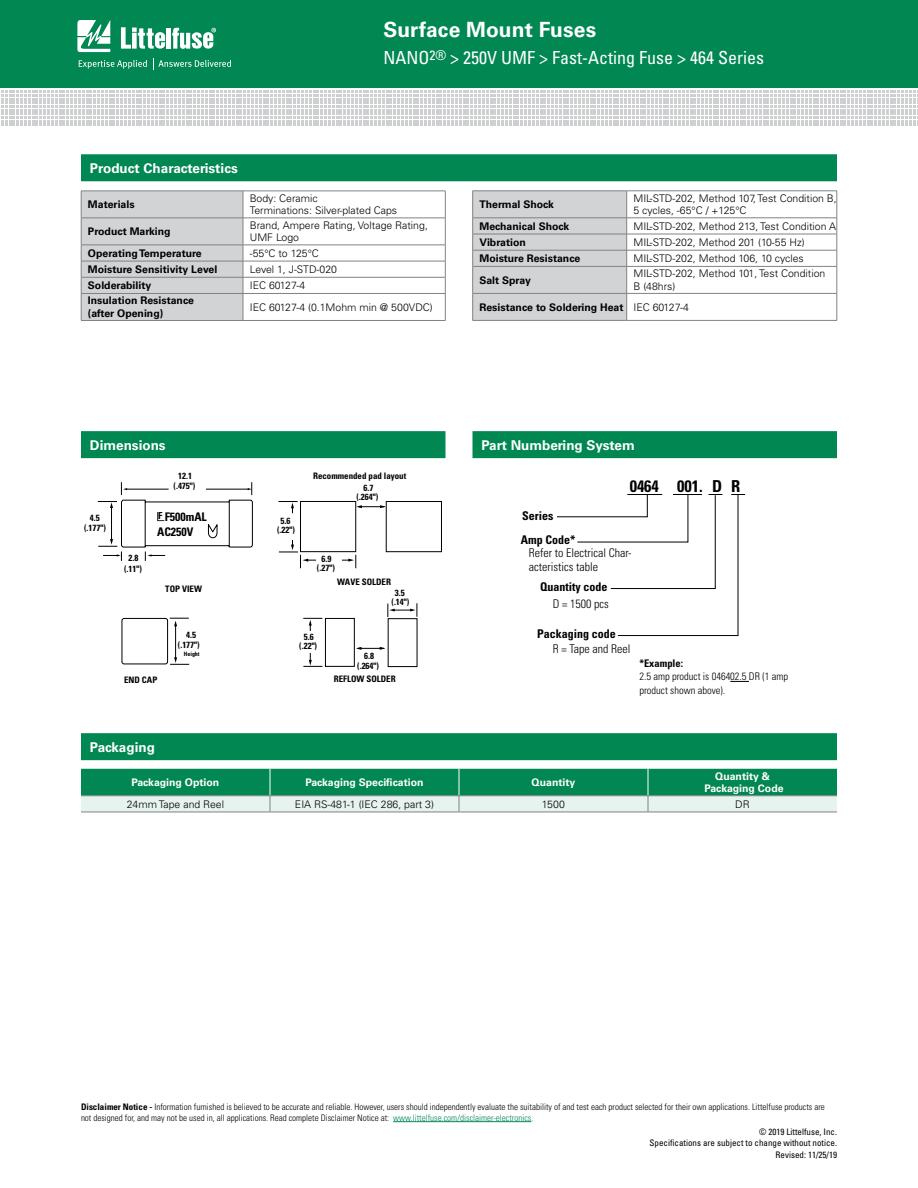
<style>
.page{position:relative;width:918px;height:1188px;background:#fff}
.page>*{position:absolute;margin:0;border:0;box-sizing:border-box;transform-origin:0 0}
.t1{font:700 21px "Univers LT Std";letter-spacing:.005em;color:#fff}
.t2{font:condensed 18px "Univers LT Std";color:#fff}
.t3{font:700 condensed 16.5px "Univers LT Std";color:#000}
.t4{font:700 13.5px "Univers LT Std";color:#fff}
.t5{font:300 condensed 12px/14.4px "Univers LT Std";color:#000}
.t6{font:700 condensed 12px/24.5px "Univers LT Std";color:#000}
.t7{font:700 condensed 11.85px "Univers LT Std";color:#000}
.t8{font:300 10.5px/12.6px "Univers LT Std";color:#000}
.t9{font:700 10.5px/12.6px "Univers LT Std";color:#000}
.t10{font:700 10.5px/12.6px "Univers LT Std";color:#fff;text-align:center}
.t11{font:300 condensed 10.5px/13.5px "Univers LT Std";color:#000}
.t12{font:700 condensed 10.5px "Univers LT Std";color:#000}
.t13{font:700 condensed 9.6px "Univers LT Std";color:#000}
.t14{font:300 condensed 9px/10.8px "Univers LT Std";color:#000}
.t15{font:condensed 9px/10.8px "Univers LT Std";color:#000;text-align:right}
.t16{font:700 condensed 8.85px/9.4px "Univers LT Std";color:#000;text-align:center}
.t17{font:700 condensed 6px "Univers LT Std";color:#000}
.s1{font-weight:300}
.s2{font-weight:700}
.s3{color:#008752}
.s4{color:#32825b}
</style>
<div class="page">
<div style="left:0;top:0;width:918px;height:88px;background:#008752"></div>
<svg style="left:1px;top:91px;width:917px;height:35px"></svg>
<svg style="left:77px;top:20px;width:33px;height:32px"></svg>
<hr style="left:167px;top:28px;width:4px;height:21px;background:#fff">
<svg style="left:172px;top:28px;width:44px;height:21px"></svg>
<svg style="left:121px;top:27px;width:44px;height:22px"></svg>
<svg style="left:79px;top:60px;width:68px;height:9px"></svg>
<svg style="left:153px;top:58px;width:78px;height:11px"></svg>
<hr style="left:243px;top:191px;width:203px;height:1px;background:#808285">
<hr style="left:243px;top:218px;width:203px;height:1px;background:#808285">
<hr style="left:243px;top:245px;width:203px;height:1px;background:#808285">
<hr style="left:243px;top:261px;width:203px;height:1px;background:#808285">
<hr style="left:243px;top:277px;width:203px;height:1px;background:#808285">
<hr style="left:243px;top:293px;width:203px;height:1px;background:#808285">
<svg style="left:81px;top:191px;width:163px;height:129px;background:#cccecf"></svg>
<svg style="left:445px;top:191px;width:1px;height:129px"></svg>
<hr style="left:81px;top:320px;width:162px;height:1px;background:#808285">
<hr style="left:243px;top:320px;width:203px;height:1px;background:#808285">
<hr style="left:627px;top:191px;width:210px;height:1px;background:#808285">
<hr style="left:627px;top:218px;width:210px;height:1px;background:#808285">
<hr style="left:627px;top:234px;width:210px;height:1px;background:#808285">
<hr style="left:627px;top:250px;width:210px;height:1px;background:#808285">
<hr style="left:627px;top:266px;width:210px;height:1px;background:#808285">
<hr style="left:627px;top:293px;width:210px;height:1px;background:#808285">
<svg style="left:472px;top:191px;width:155px;height:129px;background:#cccecf"></svg>
<svg style="left:837px;top:191px;width:1px;height:129px"></svg>
<hr style="left:472px;top:320px;width:155px;height:1px;background:#808285">
<hr style="left:627px;top:320px;width:210px;height:1px;background:#808285">
<div style="left:81px;top:154px;width:756px;height:27px;background:#008752"></div>
<div style="left:81px;top:431px;width:365px;height:27px;background:#008752"></div>
<div style="left:81px;top:733px;width:756px;height:27px;background:#008752"></div>
<div style="left:472px;top:431px;width:365px;height:27px;background:#008752"></div>
<svg style="left:81px;top:769px;width:756px;height:43px;background:#56ad8b"></svg>
<hr style="left:81px;top:812px;width:189px;height:1px;background:#808285">
<hr style="left:270px;top:812px;width:189px;height:1px;background:#808285">
<hr style="left:459px;top:812px;width:189px;height:1px;background:#808285">
<hr style="left:648px;top:812px;width:189px;height:1px;background:#808285">
<svg style="left:557px;top:494px;width:188px;height:142px"></svg>
<svg style="left:730px;top:681px;width:19px;height:1px"></svg>
<div style="left:122px;top:618px;width:46px;height:46px;border:1px solid #000;border-radius:2px"></div>
<svg style="left:98px;top:482px;width:155px;height:79px"></svg>
<hr style="left:175px;top:625px;width:1px;height:33px;background:#000">
<svg style="left:170px;top:618px;width:19px;height:8px"></svg>
<svg style="left:170px;top:657px;width:19px;height:8px"></svg>
<svg style="left:278px;top:501px;width:164px;height:67px"></svg>
<hr style="left:316px;top:558px;width:26px;height:4px;background:#fff">
<div style="left:290px;top:514px;width:5px;height:26px;background:#fff"></div>
<svg style="left:303px;top:603px;width:115px;height:64px"></svg>
<hr style="left:393px;top:1121px;width:138px;height:1px;background:#008752">
<p class="t4" style="left:90px;top:161px;width:149px">Product Characteristics</p>
<h1 class="t1" style="left:383px;top:17px;width:214px">Surface Mount Fuses</h1>
<h2 class="t2" style="left:383px;top:46px;width:382px">NANO<sup>2®</sup> &gt; 250V UMF &gt; Fast-Acting Fuse &gt; 464 Series</h2>
<p class="t9" style="left:88px;top:198px;width:48px">Materials</p>
<p class="t8" style="left:250px;top:192px;width:149px">Body: Ceramic<br>Terminations: Silver-plated Caps</p>
<p class="t9" style="left:88px;top:225px;width:84px">Product Marking</p>
<p class="t8" style="left:250px;top:219px;width:180px">Brand, Ampere Rating, Voltage Rating,<br>UMF Logo</p>
<p class="t9" style="left:88px;top:247px;width:115px">Operating Temperature</p>
<p class="t8" style="left:250px;top:247px;width:71px">-55°C to 125°C</p>
<p class="t9" style="left:88px;top:263px;width:131px">Moisture Sensitivity Level</p>
<p class="t8" style="left:250px;top:263px;width:89px">Level 1, J-STD-020</p>
<p class="t9" style="left:88px;top:279px;width:65px">Solderability</p>
<p class="t8" style="left:250px;top:279px;width:57px">IEC 60127-4</p>
<p class="t9" style="left:88px;top:295px;width:108px">Insulation Resistance (after Opening)</p>
<p class="t8" style="left:250px;top:301px;width:185px">IEC 60127-4 (0.1Mohm min @ 500VDC)</p>
<p class="t9" style="left:479px;top:198px;width:76px">Thermal Shock</p>
<p class="t8" style="left:633px;top:192px;width:205px">MIL-STD-202, Method 107, Test Condition B,<br>5 cycles, -65°C / +125°C</p>
<p class="t9" style="left:479px;top:220px;width:92px">Mechanical Shock</p>
<p class="t8" style="left:633px;top:220px;width:204px">MIL-STD-202, Method 213, Test Condition A</p>
<p class="t9" style="left:479px;top:236px;width:48px">Vibration</p>
<p class="t8" style="left:633px;top:236px;width:173px">MIL-STD-202, Method 201 (10-55 Hz)</p>
<p class="t9" style="left:479px;top:252px;width:103px">Moisture Resistance</p>
<p class="t8" style="left:633px;top:252px;width:172px">MIL-STD-202, Method 106, 10 cycles</p>
<p class="t9" style="left:479px;top:274px;width:53px">Salt Spray</p>
<p class="t8" style="left:633px;top:267px;width:194px">MIL-STD-202, Method 101, Test Condition<br>B (48hrs)</p>
<p class="t9" style="left:479px;top:301px;width:211px">Resistance to Soldering Heat <span class="s1">IEC 60127-4</span></p>
<p class="t4" style="left:90px;top:438px;width:77px">Dimensions</p>
<p class="t4" style="left:481px;top:438px;width:155px">Part Numbering System</p>
<p class="t16" style="left:174px;top:470px;width:23px;line-height:10.6px">12.1 (.475")</p>
<p class="t16" style="left:313px;top:471px;width:95px">Recommended pad layout</p>
<p class="t16" style="left:357px;top:483px;width:23px">6.7 (.264")</p>
<h3 class="t3" style="left:630px;top:476px;width:112px">0464 001. D R</h3>
<p class="t16" style="left:84px;top:513px;width:23px">4.5 (.177")</p>
<p class="t13" style="left:158px;top:510px;width:6px">F</p>
<p class="t7" style="left:165px;top:510px;width:44px">F500mAL</p>
<p class="t16" style="left:124px;top:553px;width:19px;line-height:10.6px">2.8 (.11")</p>
<p class="t7" style="left:157px;top:524px;width:38px">AC250V</p>
<p class="t16" style="left:165px;top:584px;width:38px">TOP VIEW</p>
<p class="t16" style="left:178px;top:629px;width:23px;line-height:10.6px">4.5 (.177")</p>
<p class="t17" style="left:184px;top:650px;width:17px">Height</p>
<p class="t16" style="left:124px;top:675px;width:35px">END CAP</p>
<p class="t16" style="left:277px;top:516px;width:19px">5.6 (.22")</p>
<p class="t16" style="left:317px;top:554px;width:19px">6.9 (.27")</p>
<p class="t16" style="left:337px;top:578px;width:55px">WAVE SOLDER</p>
<p class="t16" style="left:392px;top:588px;width:19px">3.5 (.14")</p>
<p class="t16" style="left:299px;top:632px;width:19px">5.6 (.22")</p>
<p class="t16" style="left:357px;top:652px;width:23px">6.8 (.264")</p>
<p class="t16" style="left:334px;top:674px;width:63px">REFLOW SOLDER</p>
<p class="t6" style="left:521px;top:503px;width:56px">Series<br>Amp Code*</p>
<p class="t6" style="left:540px;top:575px;width:69px">Quantity code</p>
<p class="t6" style="left:537px;top:621px;width:80px">Packaging code</p>
<p class="t5" style="left:529px;top:545px;width:104px">Refer to Electrical Char&shy;acteristics table</p>
<p class="t5" style="left:553px;top:596px;width:57px">D = 1500 pcs</p>
<p class="t5" style="left:553px;top:642px;width:79px">R = Tape and Reel</p>
<p class="t12" style="left:639px;top:657px;width:45px">*Example:</p>
<p class="t11" style="left:639px;top:670px;width:150px">2.5 amp product is 046402.5 DR (1 amp product shown above).</p>
<p class="t4" style="left:90px;top:740px;width:67px">Packaging</p>
<p class="t10" style="left:131px;top:776px;width:89px">Packaging Option</p>
<p class="t10" style="left:305px;top:776px;width:120px">Packaging Specification</p>
<p class="t10" style="left:532px;top:776px;width:45px">Quantity</p>
<p class="t10" style="left:704px;top:770px;width:81px">Quantity &amp;<br>Packaging Code</p>
<p class="t8" style="left:127px;top:798px;width:99px">24mm Tape and Reel</p>
<p class="t8" style="left:295px;top:798px;width:141px">EIA RS-481-1 (IEC 286, part 3)</p>
<p class="t8" style="left:542px;top:798px;width:25px">1500</p>
<p class="t8" style="left:735px;top:798px;width:16px">DR</p>
<p class="t14" style="left:81px;top:1101px;width:745px"><span class="s2">Disclaimer Notice -</span> Information furnished is believed to be accurate and reliable. However, users should independently evaluate the suitability of and test each product selected for their own applications. Littelfuse products are not designed for, and may not be used in, all applications. Read complete Disclaimer Notice at: <span class="s3">www.littelfuse.com/disclaimer-electronics</span><span class="s4">.</span></p>
<p class="t15" style="left:650px;top:1126px;width:189px">© 2019 Littelfuse, Inc.<br>Specifications are subject to change without notice.</p>
<p class="t15" style="left:776px;top:1149px;width:63px">Revised: 11/25/19</p>
</div>
